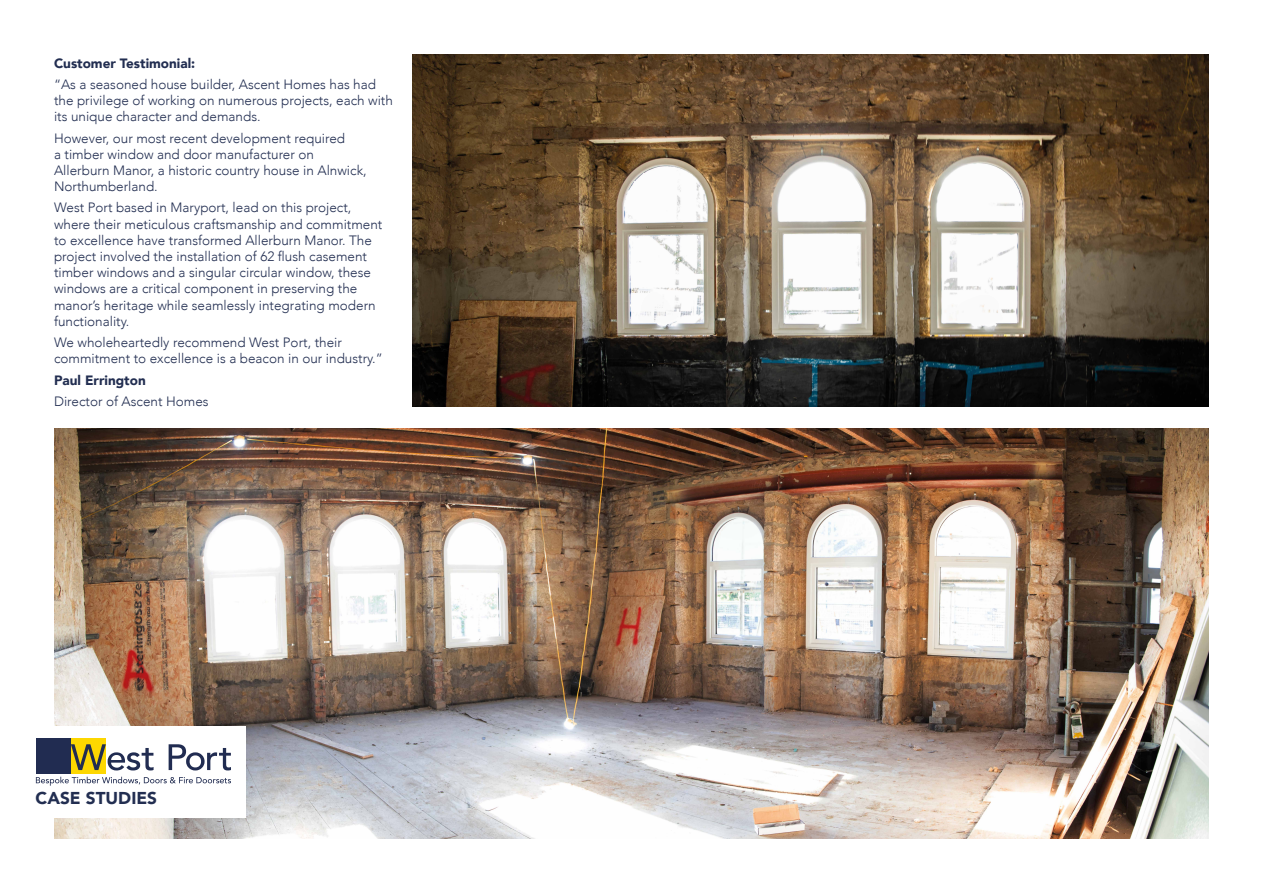
<style>
.page{position:relative;width:1263px;height:893px;background:#fff}
.page>*{position:absolute;margin:0;border:0;box-sizing:border-box;transform-origin:0 0}
.t1{font:900 17.1px "Avenir";color:#222e51}
.t2{font:300 13.5px/16.2px "Avenir";color:#222e51}
.t3{font:900 13.5px "Avenir";color:#222e51}
</style>
<div class="page">
<img style="left:54px;top:428px;width:1155px;height:411px">
<img style="left:412px;top:54px;width:797px;height:353px">
<div style="left:0;top:726px;width:246px;height:92px;background:#fff"></div>
<svg style="left:36px;top:777px;width:195px;height:9px"></svg>
<div style="left:36px;top:739px;width:35px;height:35px;background:#212c51"></div>
<div style="left:71px;top:739px;width:35px;height:35px;background:#fdd700"></div>
<svg style="left:71px;top:744px;width:160px;height:26px"></svg>
<p class="t3" style="left:54px;top:51px;width:143px">Customer Testimonial:</p>
<p class="t2" style="left:54px;top:76px;width:340px">“As a seasoned house builder, Ascent Homes has had the privilege of working on numerous projects, each with its unique character and demands.</p>
<p class="t2" style="left:54px;top:130px;width:314px">However, our most recent development required<br>a timber window and door manufacturer on Allerburn Manor, a historic country house in Alnwick, Northumberland.</p>
<p class="t2" style="left:54px;top:200px;width:330px">West Port based in Maryport, lead on this project, where their meticulous craftsmanship and commitment to excellence have transformed Allerburn Manor. The project involved the installation of 62 flush casement timber windows and a singular circular window, these windows are a critical component in preserving the manor’s heritage while seamlessly integrating modern functionality.</p>
<p class="t2" style="left:54px;top:334px;width:330px">We wholeheartedly recommend West Port, their commitment to excellence is a beacon in our industry.”</p>
<p class="t3" style="left:54px;top:368px;width:93px">Paul Errington</p>
<p class="t2" style="left:54px;top:393px;width:156px">Director of Ascent Homes</p>
<p class="t1" style="left:36px;top:783px;width:123px">CASE STUDIES</p>
</div>
